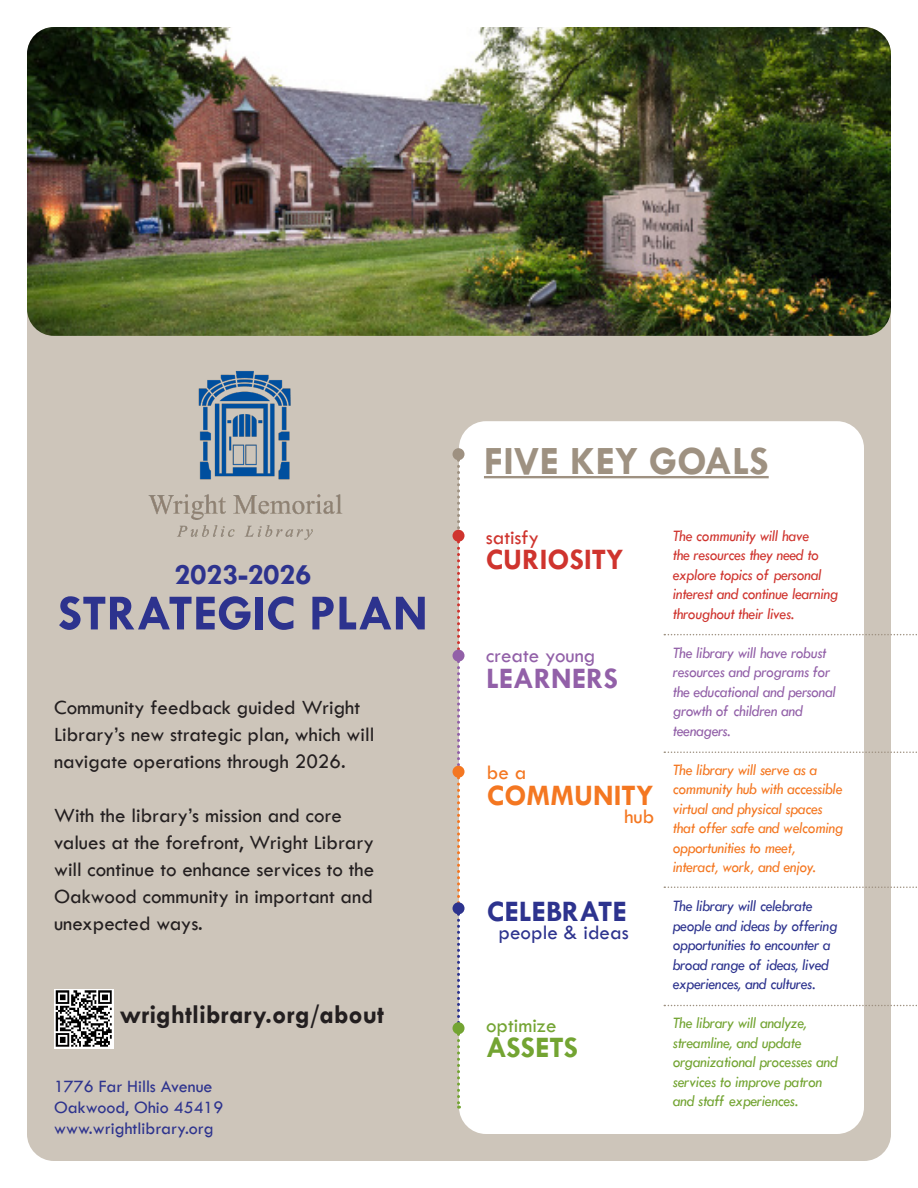
<style>
.page{position:relative;width:918px;height:1188px;background:#fff}
.page>*{position:absolute;margin:0;border:0;box-sizing:border-box;transform-origin:0 0}
.t1{font:700 51px "Tw Cen";color:#2d338e}
.t2{font:700 40.5px "Tw Cen";color:#9e9181}
.t3{font:700 30px "Tw Cen";color:#2d338e}
.t4{font:700 30px "Tw Cen";color:#cf342e}
.t5{font:700 30px "Tw Cen";color:#f47721}
.t6{font:700 30px "Tw Cen";color:#9260a8}
.t7{font:700 30px "Tw Cen";color:#73a432}
.t8{font:700 27px "Tw Cen";color:#231f20}
.t9{font:21px/27px "Tw Cen";color:#231f20}
.t10{font:21px "Tw Cen";color:#2d338e}
.t11{font:21px "Tw Cen";color:#9260a8}
.t12{font:21px "Tw Cen";color:#73a432}
.t13{font:21px "Tw Cen";color:#cf342e}
.t14{font:21px "Tw Cen";color:#f47721}
.t15{font:18px "Tw Cen";color:#2d338e}
.t16{font:italic 16.5px/19.5px "Tw Cen";letter-spacing:-.02em;color:#f47721;scale:.94 1}
.t17{font:italic 16.5px/19.5px "Tw Cen";letter-spacing:-.02em;color:#2d338e;scale:.94 1}
.t18{font:italic 16.5px/19.5px "Tw Cen";letter-spacing:-.02em;color:#cf342e;scale:.94 1}
.t19{font:italic 16.5px/19.5px "Tw Cen";letter-spacing:-.02em;color:#73a432;scale:.94 1}
.t20{font:italic 16.5px/19.5px "Tw Cen";letter-spacing:-.02em;color:#9260a8;scale:.94 1}
</style>
<div class="page">
<div style="left:27px;top:27px;width:864px;height:1134px;background:#cdc5ba;border-radius:27px"></div>
<img style="left:148px;top:371px;width:195px;height:169px">
<div style="left:459px;top:421px;width:405px;height:713px;background:#fff;border-radius:27px"></div>
<img style="left:54px;top:989px;width:59px;height:59px">
<hr style="left:484px;top:476px;width:285px;height:2px;background:#9e9181">
<div style="left:453px;top:448px;width:12px;height:12px;background:#9e9181;border-radius:50%"></div>
<div style="left:453px;top:530px;width:12px;height:12px;background:#cf342e;border-radius:50%"></div>
<div style="left:453px;top:650px;width:12px;height:12px;background:#9260a8;border-radius:50%"></div>
<div style="left:453px;top:766px;width:12px;height:12px;background:#f47721;border-radius:50%"></div>
<div style="left:453px;top:902px;width:12px;height:12px;background:#2d338e;border-radius:50%"></div>
<svg style="left:457px;top:460px;width:3px;height:649px"></svg>
<div style="left:453px;top:1022px;width:12px;height:12px;background:#73a432;border-radius:50%"></div>
<img style="left:27px;top:27px;width:864px;height:309px">
<svg style="left:664px;top:1005px;width:253px;height:1px"></svg>
<svg style="left:664px;top:886px;width:253px;height:2px"></svg>
<svg style="left:664px;top:752px;width:253px;height:1px"></svg>
<svg style="left:664px;top:634px;width:253px;height:1px"></svg>
<p class="t3" style="left:175px;top:557px;width:138px">2023-2026</p>
<p class="t1" style="left:58px;top:583px;width:372px">STRATEGIC PLAN</p>
<p class="t9" style="left:54px;top:694px;width:322px">Community feedback guided Wright<br>Library’s new strategic plan, which will navigate operations through 2026.</p>
<p class="t9" style="left:54px;top:802px;width:322px">With the library’s mission and core values at the forefront, Wright Library will continue to enhance services to the Oakwood community in important and unexpected ways.</p>
<p class="t8" style="left:120px;top:998px;width:266px">wrightlibrary.org/about</p>
<p class="t15" style="left:54px;top:1075px;width:160px">1776 Far Hills Avenue</p>
<p class="t15" style="left:54px;top:1096px;width:171px">Oakwood, Ohio 45419</p>
<p class="t15" style="left:54px;top:1117px;width:161px">www.wrightlibrary.org</p>
<p class="t2" style="left:484px;top:437px;width:286px">FIVE KEY GOALS</p>
<p class="t13" style="left:486px;top:524px;width:55px">satisfy</p>
<p class="t4" style="left:486px;top:542px;width:139px">CURIOSITY</p>
<p class="t11" style="left:486px;top:643px;width:111px">create young</p>
<p class="t6" style="left:486px;top:660px;width:134px">LEARNERS</p>
<p class="t14" style="left:487px;top:760px;width:41px">be a</p>
<p class="t5" style="left:487px;top:777px;width:168px">COMMUNITY</p>
<p class="t14" style="left:624px;top:803px;width:31px">hub</p>
<p class="t3" style="left:487px;top:894px;width:141px">CELEBRATE</p>
<p class="t10" style="left:499px;top:920px;width:132px">people &amp; ideas</p>
<p class="t12" style="left:486px;top:1013px;width:72px">optimize</p>
<p class="t7" style="left:486px;top:1030px;width:94px">ASSETS</p>
<p class="t18" style="left:673px;top:526px;width:178px">The community will have<br>the resources they need to explore topics of personal interest and continue learning throughout their lives.</p>
<p class="t20" style="left:673px;top:643px;width:175px">The library will have robust resources and programs for the educational and personal growth of children and teenagers.</p>
<p class="t16" style="left:673px;top:760px;width:183px">The library will serve as a community hub with accessible virtual and physical spaces that offer safe and welcoming opportunities to meet, interact, work, and enjoy.</p>
<p class="t17" style="left:673px;top:896px;width:177px">The library will celebrate people and ideas by offering opportunities to encounter a broad range of ideas, lived experiences, and cultures.</p>
<p class="t19" style="left:673px;top:1013px;width:177px">The library will analyze, streamline, and update organizational processes and services to improve patron and staff experiences.</p>
</div>
